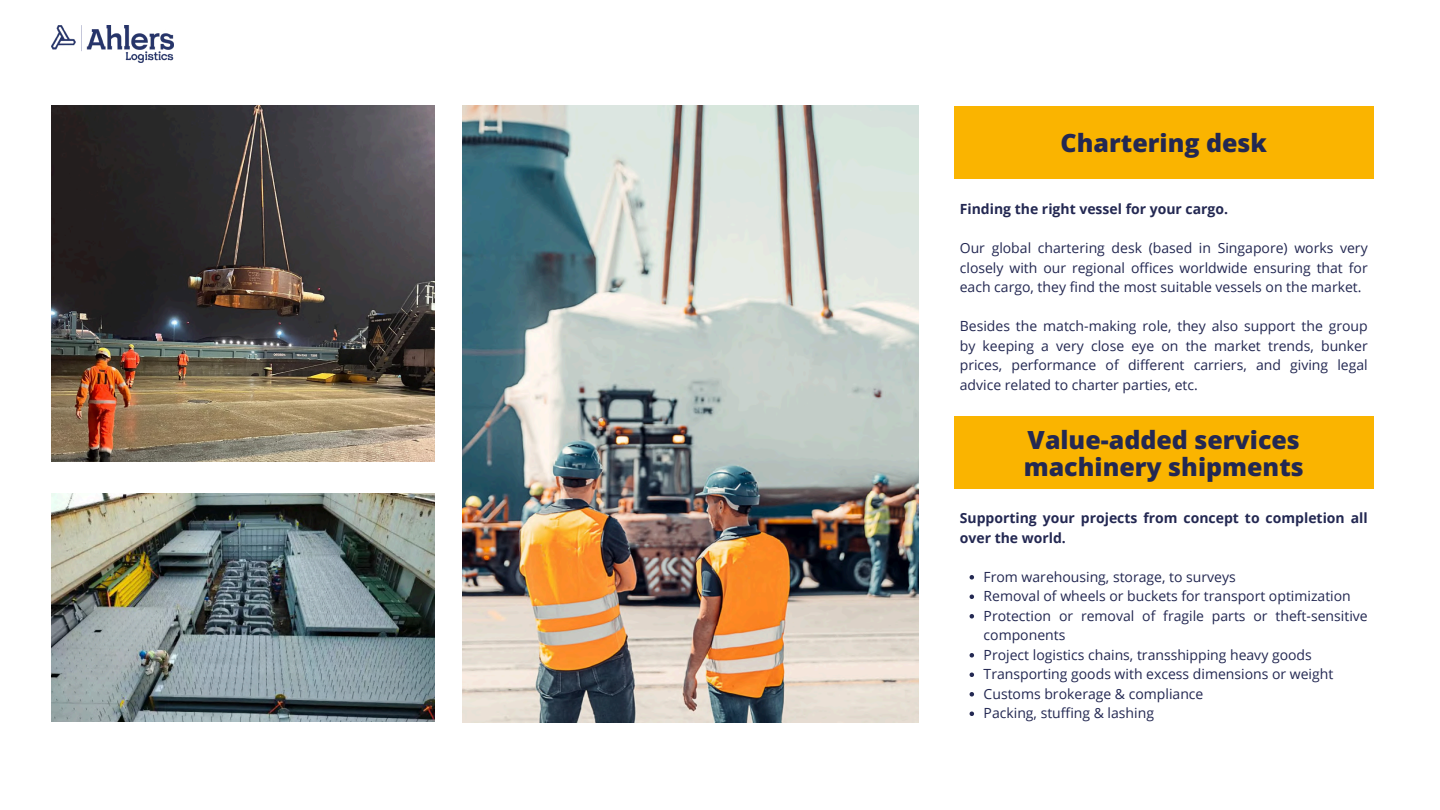
<style>
.page{position:relative;width:1440px;height:810px;background:#fff}
.page>*{position:absolute;margin:0;border:0;box-sizing:border-box;transform-origin:0 0}
.t1{font:800 25px "Open Sans";color:#232852}
.t2{font:14px/19.5px "Open Sans";color:#232852;text-align:justify}
.t3{font:700 14px/19.5px "Open Sans";color:#232852}
</style>
<div class="page">
<img style="left:463px;top:106px;width:456px;height:616px">
<img style="left:51px;top:106px;width:383px;height:355px">
<div style="left:954px;top:106px;width:420px;height:73px;background:#fab400"></div>
<div style="left:954px;top:416px;width:420px;height:73px;background:#fab400"></div>
<img style="left:51px;top:493px;width:383px;height:229px">
<svg style="left:970px;top:575px;width:4px;height:5px"></svg>
<svg style="left:970px;top:595px;width:4px;height:4px"></svg>
<svg style="left:970px;top:614px;width:4px;height:5px"></svg>
<svg style="left:970px;top:653px;width:4px;height:5px"></svg>
<svg style="left:970px;top:673px;width:4px;height:4px"></svg>
<svg style="left:970px;top:692px;width:4px;height:5px"></svg>
<svg style="left:970px;top:712px;width:4px;height:4px"></svg>
<img style="left:51px;top:25px;width:122px;height:37px">
<p class="t1" style="left:1061px;top:125px;width:208px">Chartering desk</p>
<p class="t3" style="left:960px;top:199px;width:270px">Finding the right vessel for your cargo.</p>
<h2 class="t2" style="left:960px;top:238px;width:409px">Our global chartering desk (based in Singapore) works very closely with our regional offices worldwide ensuring that for each cargo, they find the most suitable vessels on the market.</h2>
<p class="t2" style="left:960px;top:316px;width:409px">Besides the match-making role, they also support the group by keeping a very close eye on the market trends, bunker prices, performance of different carriers, and giving legal advice related to charter parties, etc.</p>
<p class="t1" style="left:1028px;top:422px;width:274px">Value-added services</p>
<h1 class="t1" style="left:1024px;top:449px;width:282px">machinery shipments</h1>
<p class="t3" style="left:960px;top:508px;width:409px">Supporting your projects from concept to completion all over the world.</p>
<h2 class="t2" style="left:984px;top:567px;width:254px">From warehousing, storage, to surveys</h2>
<p class="t2" style="left:984px;top:586px;width:369px">Removal of wheels or buckets for transport optimization</p>
<p class="t2" style="left:984px;top:606px;width:386px">Protection or removal of fragile parts or theft-sensitive components</p>
<p class="t2" style="left:984px;top:645px;width:330px">Project logistics chains, transshipping heavy goods</p>
<p class="t2" style="left:984px;top:664px;width:351px">Transporting goods with excess dimensions or weight</p>
<p class="t2" style="left:984px;top:684px;width:221px">Customs brokerage &amp; compliance</p>
<p class="t2" style="left:984px;top:703px;width:172px">Packing, stuffing &amp; lashing</p>
</div>
